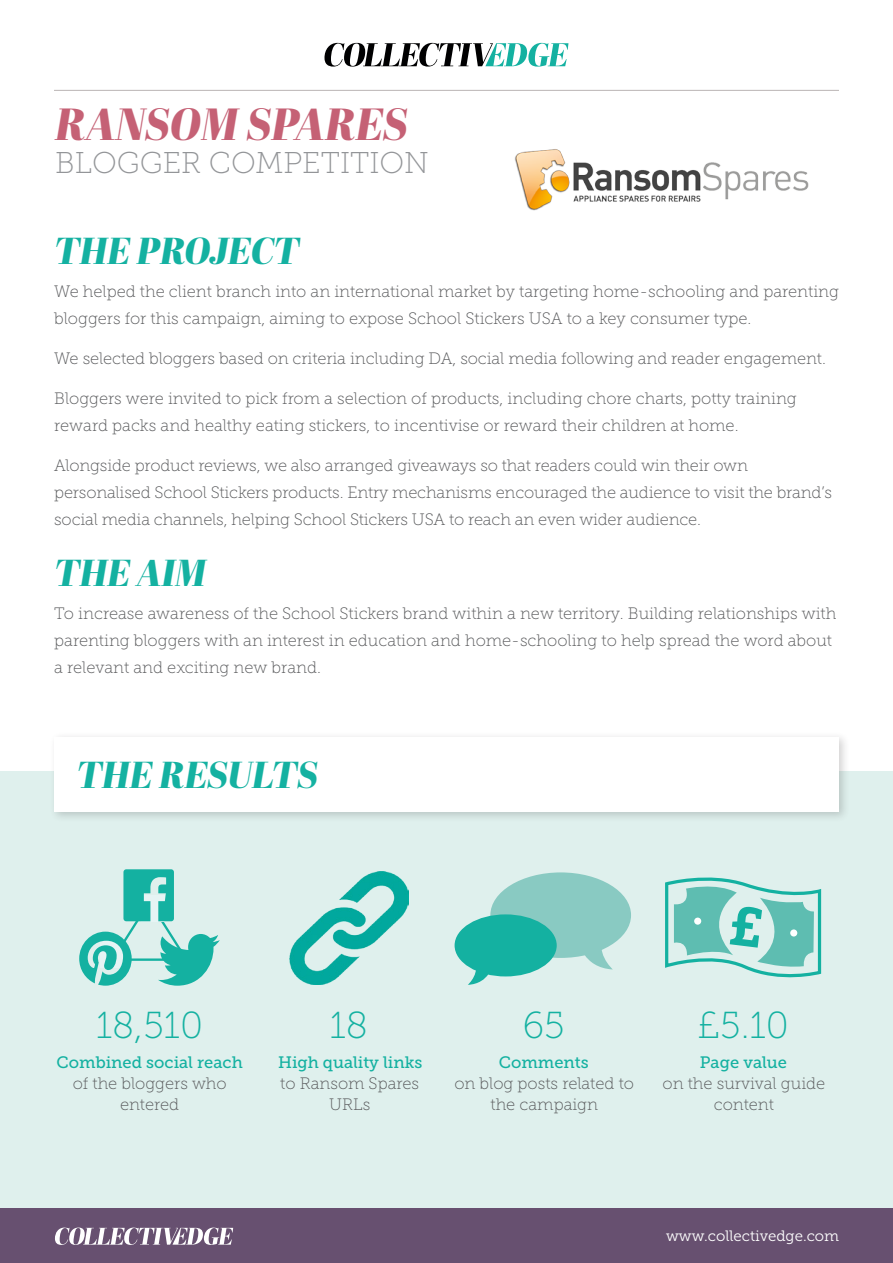
<style>
.page{position:relative;width:893px;height:1263px;background:#fff}
.page>*{position:absolute;margin:0;border:0;box-sizing:border-box;transform-origin:0 0}
.t1{font:italic 45px "Abril Fatface";color:#c56175}
.t2{font:italic 37.5px "Abril Fatface";color:#14b1a1}
.t3{font:37.5px "Museo Slab 100";color:#14b1a1}
.t4{font:30px "Museo Slab 100";color:#939598}
.t5{font:16.5px/27px "Museo Slab 100";color:#57585a}
.t6{font:16.5px "Museo Slab 500";color:#14b1a1}
.t7{font:15px "Museo Slab 300";color:#fff}
</style>
<div class="page">
<div style="left:0;top:771px;width:893px;height:492px;background:#dff0ed"></div>
<div style="left:0;top:1209px;width:893px;height:54px;background:#675070"></div>
<svg style="left:55px;top:1227px;width:178px;height:18px"></svg>
<div style="left:49px;top:731px;width:801px;height:92px;background:#231f20;opacity:.2"></div>
<div style="left:55px;top:737px;width:784px;height:75px;background:#fff"></div>
<svg style="left:324px;top:43px;width:244px;height:24px"></svg>
<hr style="left:54px;top:90px;width:785px;height:1px;background:#bab5b4">
<svg style="left:79px;top:869px;width:140px;height:116px"></svg>
<img style="left:290px;top:872px;width:119px;height:113px">
<img style="left:515px;top:149px;width:294px;height:62px">
<div style="left:490px;top:872px;width:141px;height:86px;background:#89cac2;border-radius:50%"></div>
<div style="left:455px;top:914px;width:102px;height:62px;background:#14b1a1;border-radius:50%"></div>
<svg style="left:579px;top:944px;width:34px;height:25px"></svg>
<svg style="left:468px;top:966px;width:25px;height:19px"></svg>
<svg style="left:665px;top:877px;width:157px;height:101px"></svg>
<p class="t1" style="left:55px;top:92px;width:354px">RANSOM SPARES</p>
<p class="t4" style="left:55px;top:147px;width:375px">BLOGGER COMPETITION</p>
<p class="t2" style="left:55px;top:224px;width:246px">THE PROJECT</p>
<p class="t5" style="left:54px;top:278px;width:786px">We helped the client branch into an international market by targeting home-schooling and parenting bloggers for this campaign, aiming to expose School Stickers USA to a key consumer type.</p>
<p class="t5" style="left:54px;top:345px;width:773px">We selected bloggers based on criteria including DA, social media following and reader engagement.</p>
<p class="t5" style="left:54px;top:385px;width:744px">Bloggers were invited to pick from a selection of products, including chore charts, potty training reward packs and healthy eating stickers, to incentivise or reward their children at home.</p>
<p class="t5" style="left:54px;top:451px;width:779px">Alongside product reviews, we also arranged giveaways so that readers could win their own personalised School Stickers products. Entry mechanisms encouraged the audience to visit the brand’s social media channels, helping School Stickers USA to reach an even wider audience.</p>
<p class="t2" style="left:55px;top:546px;width:153px">THE AIM</p>
<p class="t5" style="left:54px;top:600px;width:784px">To increase awareness of the School Stickers brand within a new territory. Building relationships with parenting bloggers with an interest in education and home-schooling to help spread the word about a relevant and exciting new brand.</p>
<p class="t2" style="left:77px;top:748px;width:243px">THE RESULTS</p>
<p class="t3" style="left:96px;top:1005px;width:108px">18,510</p>
<p class="t5" style="left:73px;top:1073px;width:156px;line-height:21px;text-align:center">of the bloggers who entered</p>
<p class="t6" style="left:57px;top:1053px;width:188px">Combined social reach</p>
<p class="t3" style="left:330px;top:1005px;width:40px">18</p>
<p class="t3" style="left:522px;top:1005px;width:44px">65</p>
<p class="t3" style="left:698px;top:1005px;width:93px">£5.10</p>
<p class="t5" style="left:280px;top:1073px;width:140px;line-height:21px;text-align:center">to Ransom Spares<br>URLs</p>
<p class="t5" style="left:454px;top:1073px;width:181px;line-height:21px;text-align:center">on blog posts related to the campaign</p>
<p class="t5" style="left:663px;top:1073px;width:164px;line-height:21px;text-align:center">on the survival guide content</p>
<p class="t6" style="left:278px;top:1053px;width:146px">High quality links</p>
<p class="t6" style="left:499px;top:1053px;width:91px">Comments</p>
<p class="t6" style="left:700px;top:1053px;width:88px">Page value</p>
<p class="t7" style="left:666px;top:1227px;width:174px">www.collectivedge.com</p>
</div>
